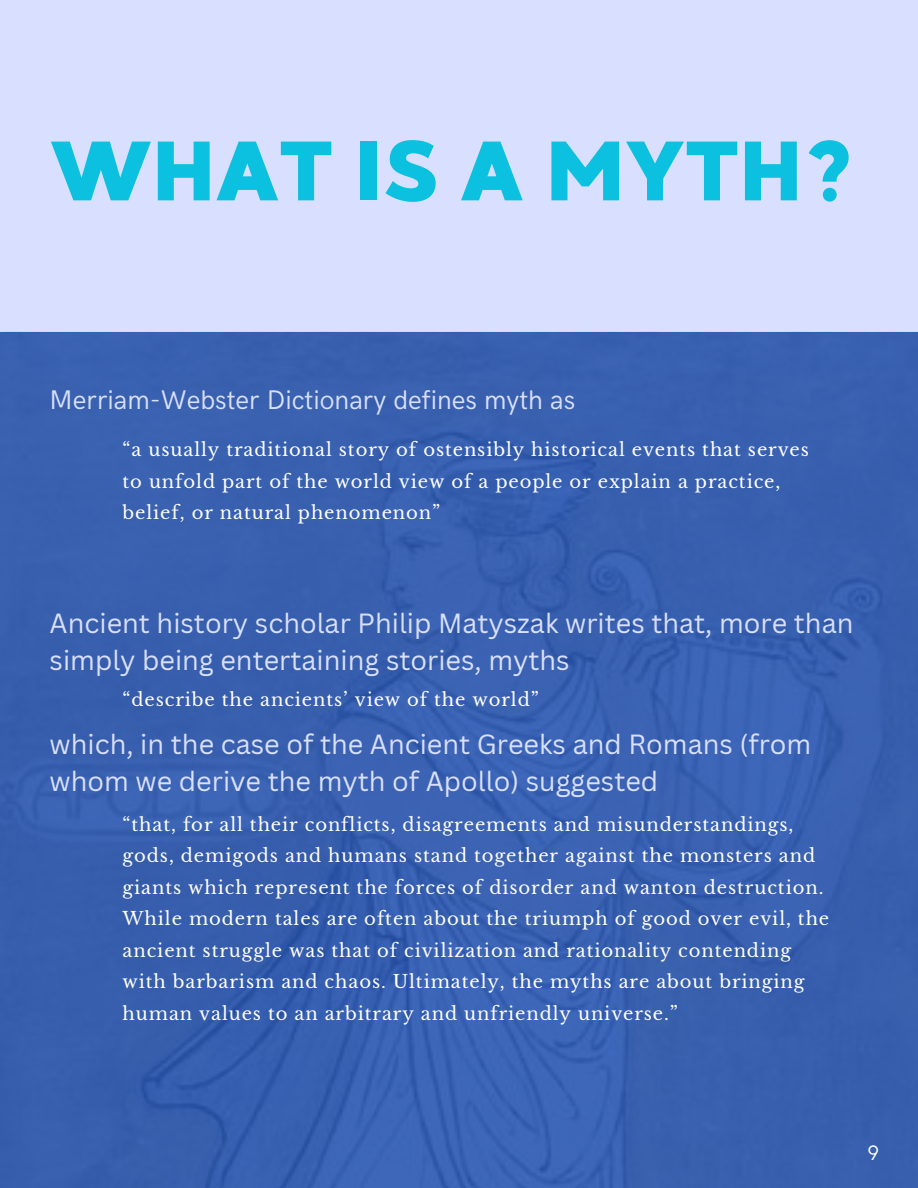
<style>
.page{position:relative;width:918px;height:1188px;background:#fff}
.page>*{position:absolute;margin:0;border:0;box-sizing:border-box;transform-origin:0 0}
.t1{font:84px "MADE Good Time Grotesk";color:#0cc0df}
.t2{font:27px/37.2px "Canva Sans";color:#d9e0ff}
.t3{font:27px "HK Grotesk";color:#d9e0ff}
.t4{font:21px "HK Grotesk";color:#fff}
.t5{font:18px/31.5px "Libre Baskerville";letter-spacing:.05em;color:#fff}
</style>
<div class="page">
<div style="left:0;top:0;width:918px;height:331px;background:#d9e0ff"></div>
<img style="left:0;top:331px;width:918px;height:857px">
<h1 class="t1" style="left:50px;top:117px;width:806px">WHAT IS A MYTH?</h1>
<h2 class="t3" style="left:50px;top:385px;width:527px">Merriam-Webster Dictionary defines myth as</h2>
<p class="t5" style="left:123px;top:434px;width:688px">“a usually traditional story of ostensibly historical events that serves to unfold part of the world view of a people or explain a practice, belief, or natural phenomenon”</p>
<h2 class="t2" style="left:50px;top:604px;width:805px">Ancient history scholar Philip Matyszak writes that, more than simply being entertaining stories, myths</h2>
<p class="t5" style="left:123px;top:684px;width:418px">“describe the ancients’ view of the world”</p>
<h2 class="t2" style="left:50px;top:725px;width:763px">which, in the case of the Ancient Greeks and Romans (from whom we derive the myth of Apollo) suggested</h2>
<p class="t5" style="left:123px;top:809px;width:708px">“that, for all their conflicts, disagreements and misunderstandings, gods, demigods and humans stand together against the monsters and giants which represent the forces of disorder and wanton destruction.<br>While modern tales are often about the triumph of good over evil, the ancient struggle was that of civilization and rationality contending with barbarism and chaos. Ultimately, the myths are about bringing human values to an arbitrary and unfriendly universe.”</p>
<p class="t4" style="left:867px;top:1141px;width:13px">9</p>
</div>
